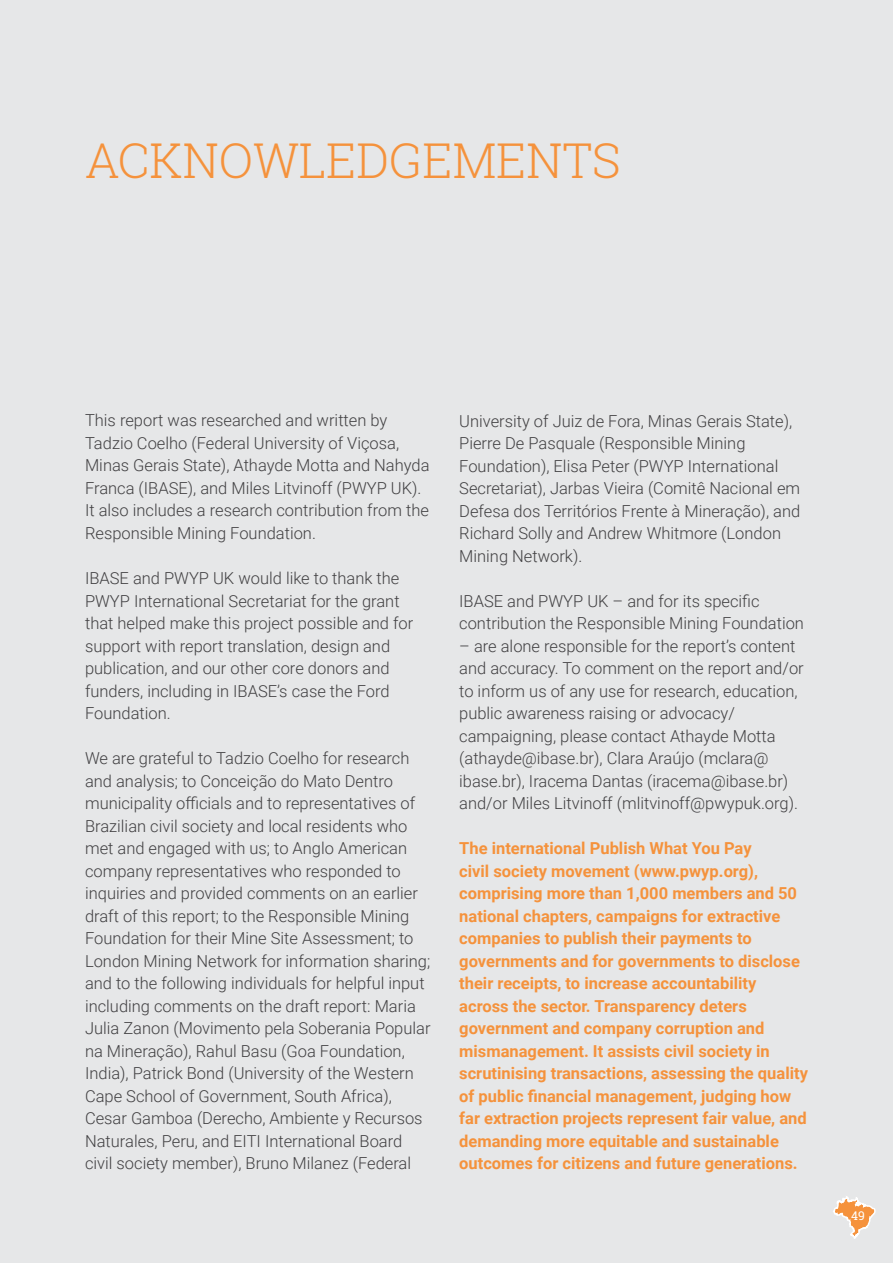
<style>
.page{position:relative;width:893px;height:1263px;background:#e6e7e8}
.page>*{position:absolute;margin:0;border:0;box-sizing:border-box;transform-origin:0 0}
.t1{font:300 48px "Roboto Slab";color:#f5923c}
.t2{font:300 16.5px/22.5px "Roboto";color:#414042}
.t3{font:700 16.5px/22.5px "Roboto";color:#f5923c}
.t4{font:12px "Roboto Slab";color:#fff}
</style>
<div class="page">
<svg style="left:833px;top:1196px;width:43px;height:43px"></svg>
<h1 class="t1" style="left:85px;top:128px;width:537px">ACKNOWLEDGEMENTS</h1>
<p class="t2" style="left:85px;top:409px;width:346px">This report was researched and written by Tadzio Coelho (Federal University of Viçosa, Minas Gerais State), Athayde Motta and Nahyda Franca (IBASE), and Miles Litvinoff (PWYP UK).<br>It also includes a research contribution from the Responsible Mining Foundation.</p>
<p class="t2" style="left:85px;top:566px;width:330px">IBASE and PWYP UK would like to thank the PWYP International Secretariat for the grant that helped make this project possible and for support with report translation, design and publication, and our other core donors and funders, including in IBASE’s case the Ford Foundation.</p>
<p class="t2" style="left:85px;top:746px;width:347px">We are grateful to Tadzio Coelho for research and analysis; to Conceição do Mato Dentro municipality officials and to representatives of Brazilian civil society and local residents who met and engaged with us; to Anglo American company representatives who responded to inquiries and provided comments on an earlier draft of this report; to the Responsible Mining Foundation for their Mine Site Assessment; to London Mining Network for information sharing; and to the following individuals for helpful input including comments on the draft report: Maria Julia Zanon (Movimento pela Soberania Popular na Mineração), Rahul Basu (Goa Foundation, India), Patrick Bond (University of the Western Cape School of Government, South Africa), Cesar Gamboa (Derecho, Ambiente y Recursos Naturales, Peru, and EITI International Board civil society member), Bruno Milanez (Federal</p>
<p class="t2" style="left:459px;top:409px;width:342px">University of Juiz de Fora, Minas Gerais State), Pierre De Pasquale (Responsible Mining Foundation), Elisa Peter (PWYP International Secretariat), Jarbas Vieira (Comitê Nacional em Defesa dos Territórios Frente à Mineração), and Richard Solly and Andrew Whitmore (London Mining Network).</p>
<p class="t2" style="left:459px;top:589px;width:346px">IBASE and PWYP UK – and for its specific contribution the Responsible Mining Foundation</p>
<p class="t2" style="left:459px;top:634px;width:346px">– are alone responsible for the report’s content and accuracy. To comment on the report and/or to inform us of any use for research, education, public awareness raising or advocacy/ campaigning, please contact Athayde Motta (athayde@ibase.br), Clara Araújo (mclara@ ibase.br), Iracema Dantas (iracema@ibase.br) and/or Miles Litvinoff (mlitvinoff@pwypuk.org).</p>
<p class="t3" style="left:459px;top:836px;width:350px">The international Publish What You Pay<br>civil society movement (www.pwyp.org), comprising more than 1,000 members and 50 national chapters, campaigns for extractive companies to publish their payments to governments and for governments to disclose their receipts, to increase accountability across the sector. Transparency deters government and company corruption and mismanagement. It assists civil society in scrutinising transactions, assessing the quality of public financial management, judging how far extraction projects represent fair value, and demanding more equitable and sustainable outcomes for citizens and future generations.</p>
<p class="t4" style="left:851px;top:1207px;width:15px">49</p>
</div>
